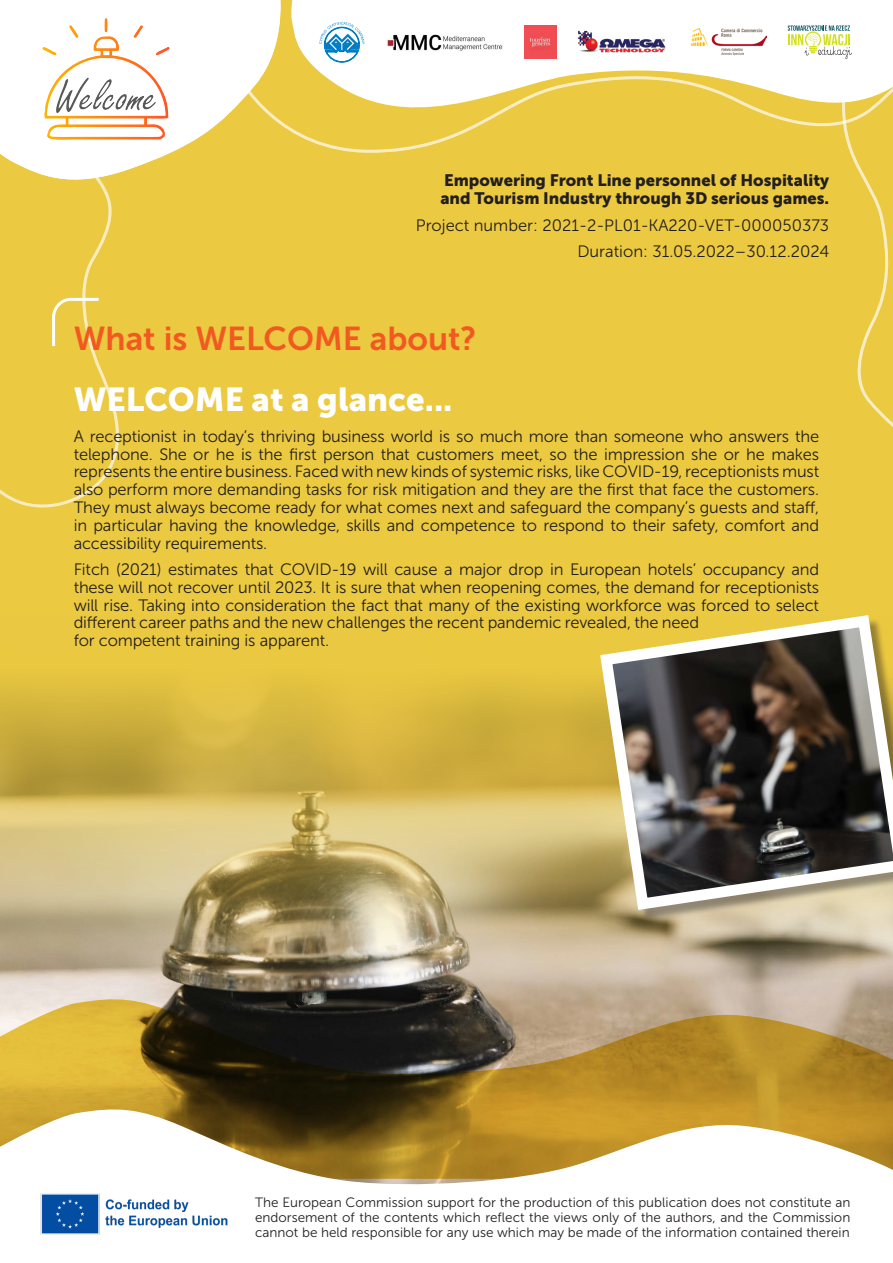
<style>
.page{position:relative;width:893px;height:1263px;background:#ebc941}
.page>*{position:absolute;margin:0;border:0;box-sizing:border-box;transform-origin:0 0}
.tytul_bialy{font:33px "Museo Sans 700";color:#f15921}
.tytul_bialy-2{font:33px "Museo Sans 900";color:#fff}
.t1{font:16.5px/17.9px "Museo Sans 300";letter-spacing:-.01em;color:#231f20;text-align:justify}
.t2{font:16.5px/17.9px "Museo Sans 900";color:#231f20}
.stopka{font:13.5px/15px "Museo Sans 300";color:#231f20;text-align:justify}
</style>
<div class="page">
<img style="left:0;top:683px;width:893px;height:315px">
<svg style="left:0;top:998px;width:893px;height:108px;background:#887036"></svg>
<svg style="left:0;top:1106px;width:893px;height:157px;background:#e3d7bd"></svg>
<img style="left:35px;top:1193px;width:203px;height:42px">
<div style="left:603px;top:617px;width:290px;height:306px;background:#231f20;opacity:.42"></div>
<img style="left:594px;top:615px;width:299px;height:301px">
<svg style="left:291px;top:0;width:602px;height:153px"></svg>
<svg style="left:0;top:0;width:291px;height:172px;fill:#fff"></svg>
<svg style="left:0;top:131px;width:120px;height:377px"></svg>
<svg style="left:788px;top:17px;width:105px;height:410px"></svg>
<svg style="left:51px;top:296px;width:51px;height:53px"></svg>
<p class="t2" style="left:440px;top:172px;width:390px">Empowering Front Line personnel of Hospitality and Tourism Industry through 3D serious games.</p>
<p class="t1" style="left:416px;top:216px;width:415px">Project number: 2021-2-PL01-KA220-VET-000050373</p>
<p class="t1" style="left:577px;top:242px;width:253px">Duration: 31.05.2022–30.12.2024</p>
<p class="tytul_bialy" style="left:74px;top:320px;width:405px">What is WELCOME about?</p>
<p class="tytul_bialy-2" style="left:74px;top:381px;width:380px">WELCOME at a glance...</p>
<p class="t1" style="left:74px;top:427px;width:747px">A receptionist in today’s thriving business world is so much more than someone who answers the telephone. She or he is the first person that customers meet, so the impression she or he makes represents the entire business. Faced with new kinds of systemic risks, like COVID-19, receptionists must also perform more demanding tasks for risk mitigation and they are the first that face the customers.<br>They must always become ready for what comes next and safeguard the company’s guests and staff, in particular having the knowledge, skills and competence to respond to their safety, comfort and accessibility requirements.</p>
<p class="t1" style="left:74px;top:560px;width:747px;text-align:left">Fitch (2021) estimates that COVID-19 will cause a major drop in European hotels’ occupancy and these will not recover until 2023. It is sure that when reopening comes, the demand for receptionists will rise. Taking into consideration the fact that many of the existing workforce was forced to select different career paths and the new challenges the recent pandemic revealed, the need<br>for competent training is apparent.</p>
<p class="stopka" style="left:255px;top:1194px;width:597px">The European Commission support for the production of this publication does not constitute an endorsement of the contents which reflect the views only of the authors, and the Commission cannot be held responsible for any use which may be made of the information contained therein</p>
</div>
